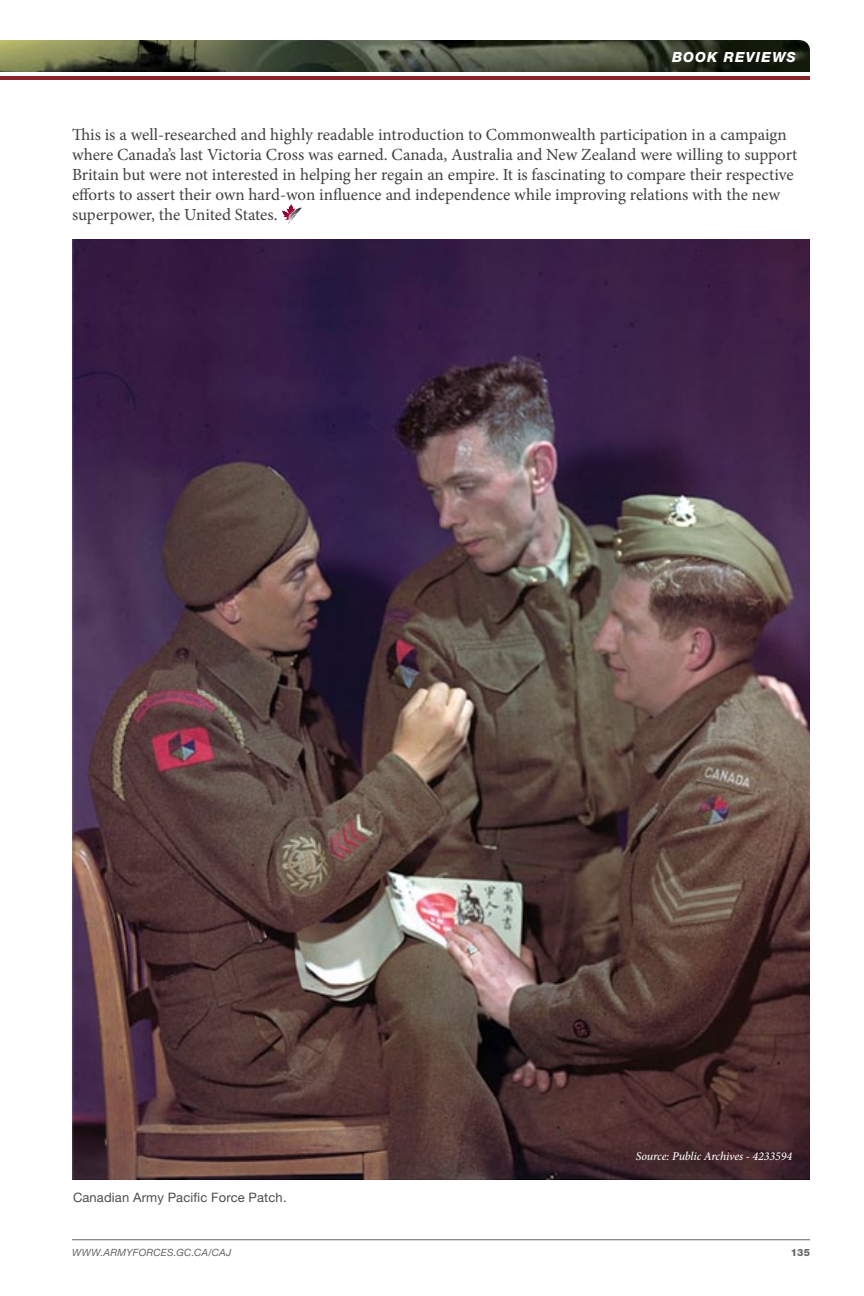
<style>
.page{position:relative;width:864px;height:1296px;background:#fff}
.page>*{position:absolute;margin:0;border:0;box-sizing:border-box;transform-origin:0 0}
.BodyCopy{font:17px/20px "Minion Pro";color:#414042}
.t1{font:italic 800 14px "Helvetica Neue LT Std";letter-spacing:.085em;color:#fff}
.t2{font:13px "Helvetica Neue LT Std";letter-spacing:.01em;color:#4d4d4f}
.t3{font:italic 500 12px "Minion Pro";letter-spacing:-.01em;color:#fff}
.t4{font:italic 10px "Helvetica Neue LT Std";letter-spacing:.02em;color:#636466}
.t5{font:800 10px "Helvetica Neue LT Std";color:#636466}
</style>
<div class="page">
<hr style="left:72px;top:1239px;width:738px;height:1px;background:#636466">
<img style="left:0;top:40px;width:810px;height:32px">
<hr style="left:0;top:76px;width:810px;height:4px;background:#8a2529">
<svg style="left:281px;top:204px;width:21px;height:20px"></svg>
<img style="left:72px;top:240px;width:738px;height:940px">
<p class="t1" style="left:672px;top:49px;width:125px">BOOK REVIEWS</p>
<p class="BodyCopy" style="left:72px;top:125px;width:727px">This is a well-researched and highly readable introduction to Commonwealth participation in a campaign where Canada’s last Victoria Cross was earned. Canada, Australia and New Zealand were willing to support Britain but were not interested in helping her regain an empire. It is fascinating to compare their respective efforts to assert their own hard‑won influence and independence while improving relations with the new superpower, the United States.</p>
<p class="t2" style="left:73px;top:1190px;width:215px">Canadian Army Pacific Force Patch.</p>
<p class="t3" style="left:636px;top:1148px;width:158px">Source: Public Archives - 4233594</p>
<p class="t4" style="left:72px;top:1246px;width:161px">WWW.ARMYFORCES.GC.CA/CAJ</p>
<p class="t5" style="left:791px;top:1246px;width:21px">135</p>
</div>
